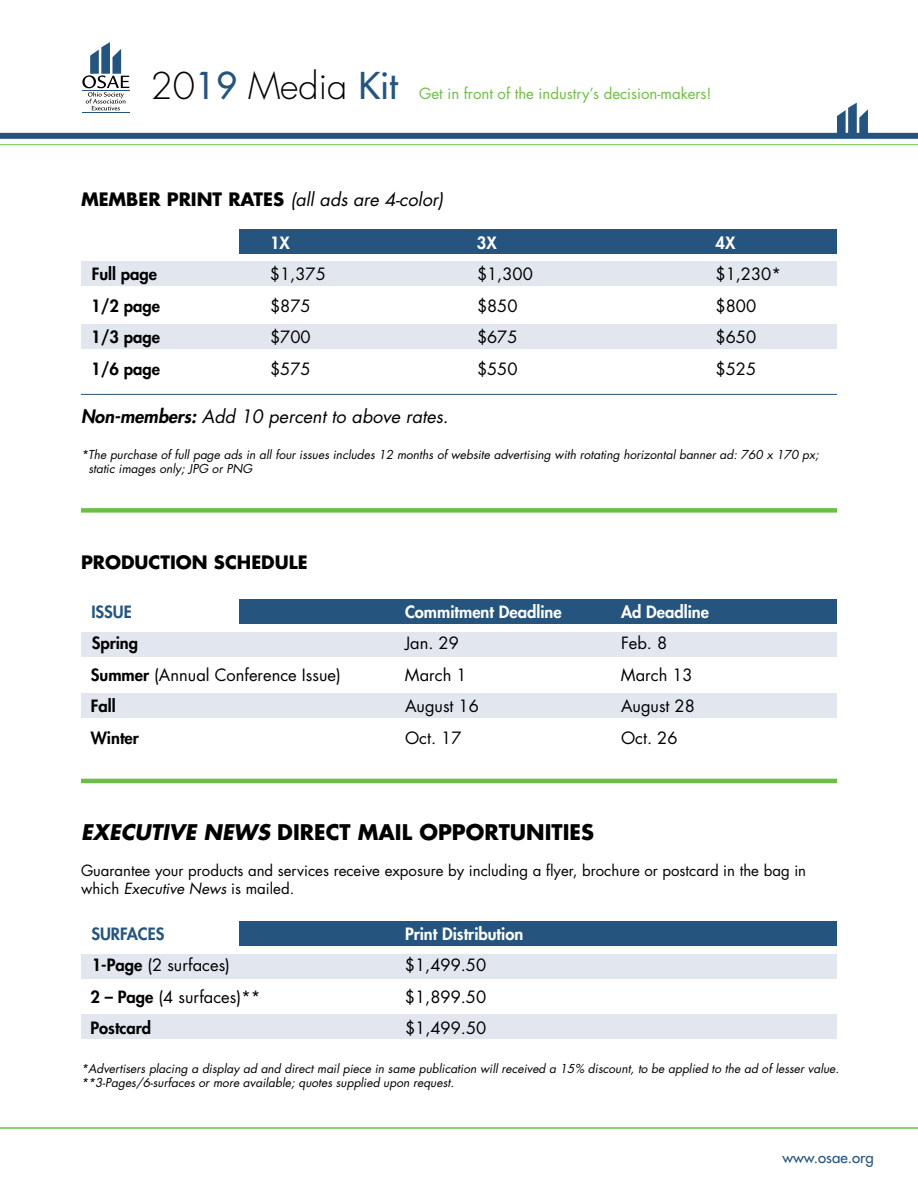
<style>
.page{position:relative;width:918px;height:1188px;background:#fff}
.page>*{position:absolute;margin:0;border:0;box-sizing:border-box;transform-origin:0 0}
.t1{font:300 36px "Futura Std";color:#000}
.t2{font:700 21px "Futura Std";color:#000}
.t3{font:italic 18px "Futura Std";color:#000}
.t4{font:700 18px "Futura Std";color:#000}
.t5{font:16.5px "Futura Std";color:#000}
.t6{font:800 16.5px "Futura Std";color:#000}
.t7{font:800 16.5px "Futura Std";color:#fff}
.t8{font:800 16.5px "Futura Std";color:#25557e}
.t9{font:15px/18px "Futura Std";color:#000}
.t10{font:15px "Futura Std";color:#6cbe45}
.t11{font:500 15px "Futura Std";color:#25557e}
.t12{font:italic 12px/14.4px "Futura Std";color:#000}
.s1{font-weight:500;color:#25557e}
.s2{font-weight:700;font-style:normal}
.s3{font-weight:800}
.s4{font-style:italic}
</style>
<div class="page">
<hr style="left:82px;top:112px;width:47px;height:1px;background:#25557e">
<svg style="left:82px;top:42px;width:47px;height:68px"></svg>
<svg style="left:837px;top:103px;width:31px;height:30px"></svg>
<hr style="left:0;top:1127px;width:918px;height:2px;background:#6cbe45">
<div style="left:0;top:133px;width:918px;height:6px;background:#25557e"></div>
<hr style="left:0;top:144px;width:918px;height:1px;background:#6cbe45">
<div style="left:81px;top:693px;width:756px;height:24px;background:#e2e6ef"></div>
<div style="left:81px;top:324px;width:756px;height:25px;background:#e2e6ef"></div>
<div style="left:81px;top:261px;width:756px;height:25px;background:#e2e6ef"></div>
<div style="left:239px;top:230px;width:598px;height:24px;background:#25557e"></div>
<hr style="left:81px;top:394px;width:756px;height:1px;background:#25557e">
<div style="left:81px;top:632px;width:756px;height:25px;background:#e2e6ef"></div>
<div style="left:239px;top:599px;width:598px;height:25px;background:#25557e"></div>
<div style="left:81px;top:508px;width:756px;height:5px;background:#6cbe45"></div>
<hr style="left:81px;top:779px;width:756px;height:4px;background:#6cbe45">
<div style="left:81px;top:1015px;width:756px;height:24px;background:#e2e6ef"></div>
<div style="left:81px;top:954px;width:756px;height:25px;background:#e2e6ef"></div>
<div style="left:239px;top:921px;width:598px;height:24px;background:#25557e"></div>
<h1 class="t1" style="left:151px;top:64px;width:249px">20<span class="s1">19</span> Media <span class="s1">Kit</span></h1>
<p class="t10" style="left:419px;top:84px;width:294px">Get in front of the industry’s decision-makers!</p>
<h3 class="t3" style="left:81px;top:188px;width:364px"><span class="s2">MEMBER PRINT RATES</span> (all ads are 4-color)</h3>
<h3 class="t7" style="left:270px;top:232px;width:21px">1X</h3>
<h3 class="t7" style="left:477px;top:232px;width:21px">3X</h3>
<h3 class="t7" style="left:716px;top:232px;width:21px">4X</h3>
<h3 class="t6" style="left:92px;top:264px;width:67px">Full page</h3>
<h3 class="t5" style="left:270px;top:264px;width:57px">$1,375</h3>
<h3 class="t5" style="left:477px;top:264px;width:57px">$1,300</h3>
<h3 class="t5" style="left:716px;top:264px;width:67px">$1,230*</h3>
<h3 class="t6" style="left:91px;top:295px;width:70px">1/2 page</h3>
<h3 class="t5" style="left:270px;top:295px;width:42px">$875</h3>
<h3 class="t5" style="left:477px;top:295px;width:42px">$850</h3>
<h3 class="t5" style="left:716px;top:295px;width:42px">$800</h3>
<h3 class="t6" style="left:91px;top:327px;width:70px">1/3 page</h3>
<h3 class="t5" style="left:270px;top:327px;width:42px">$700</h3>
<h3 class="t5" style="left:477px;top:327px;width:42px">$675</h3>
<h3 class="t5" style="left:716px;top:327px;width:42px">$650</h3>
<h3 class="t6" style="left:91px;top:358px;width:70px">1/6 page</h3>
<h3 class="t5" style="left:270px;top:358px;width:42px">$575</h3>
<h3 class="t5" style="left:477px;top:358px;width:42px">$550</h3>
<h3 class="t5" style="left:716px;top:358px;width:42px">$525</h3>
<h3 class="t3" style="left:81px;top:405px;width:369px"><span class="s3">Non-members:</span> Add 10 percent to above rates.</h3>
<p class="t12" style="left:88px;top:448px;width:732px;text-indent:-8px">*The purchase of full page ads in all four issues includes 12 months of website advertising with rotating horizontal banner ad: 760 x 170 px; static images only; JPG or PNG</p>
<h3 class="t4" style="left:81px;top:550px;width:228px">PRODUCTION SCHEDULE</h3>
<h3 class="t8" style="left:91px;top:601px;width:42px">ISSUE</h3>
<h3 class="t7" style="left:405px;top:601px;width:158px">Commitment Deadline</h3>
<h3 class="t7" style="left:621px;top:601px;width:90px">Ad Deadline</h3>
<h3 class="t6" style="left:92px;top:633px;width:48px">Spring</h3>
<h3 class="t5" style="left:405px;top:633px;width:55px">Jan. 29</h3>
<h3 class="t5" style="left:621px;top:633px;width:48px">Feb. 8</h3>
<h3 class="t5" style="left:91px;top:664px;width:251px"><span class="s3">Summer</span> (Annual Conference Issue)</h3>
<h3 class="t5" style="left:405px;top:664px;width:63px">March 1</h3>
<h3 class="t5" style="left:621px;top:664px;width:73px">March 13</h3>
<h3 class="t6" style="left:91px;top:696px;width:26px">Fall</h3>
<h3 class="t5" style="left:405px;top:696px;width:75px">August 16</h3>
<h3 class="t5" style="left:621px;top:696px;width:75px">August 28</h3>
<h3 class="t6" style="left:91px;top:727px;width:50px">Winter</h3>
<h3 class="t5" style="left:405px;top:727px;width:58px">Oct. 17</h3>
<h3 class="t5" style="left:621px;top:727px;width:58px">Oct. 26</h3>
<h2 class="t2" style="left:81px;top:818px;width:514px"><span class="s4">EXECUTIVE NEWS</span> DIRECT MAIL OPPORTUNITIES</h2>
<p class="t9" style="left:81px;top:862px;width:727px">Guarantee your products and services receive exposure by including a flyer, brochure or postcard in the bag in which <span class="s4">Executive News</span> is mailed.</p>
<h3 class="t8" style="left:91px;top:923px;width:75px">SURFACES</h3>
<h3 class="t7" style="left:405px;top:923px;width:120px">Print Distribution</h3>
<h3 class="t5" style="left:92px;top:954px;width:140px"><span class="s3">1-Page</span> (2 surfaces)</h3>
<h3 class="t5" style="left:405px;top:954px;width:83px">$1,499.50</h3>
<h3 class="t5" style="left:91px;top:986px;width:172px"><span class="s3">2 – Page</span> (4 surfaces)**</h3>
<h3 class="t5" style="left:405px;top:986px;width:83px">$1,899.50</h3>
<h3 class="t6" style="left:91px;top:1018px;width:62px">Postcard</h3>
<h3 class="t5" style="left:405px;top:1017px;width:83px">$1,499.50</h3>
<p class="t12" style="left:81px;top:1062px;width:760px">*Advertisers placing a display ad and direct mail piece in same publication will received a 15% discount, to be applied to the ad of lesser value. **3-Pages/6-surfaces or more available; quotes supplied upon request.</p>
<p class="t11" style="left:782px;top:1148px;width:93px">www.osae.org</p>
</div>
